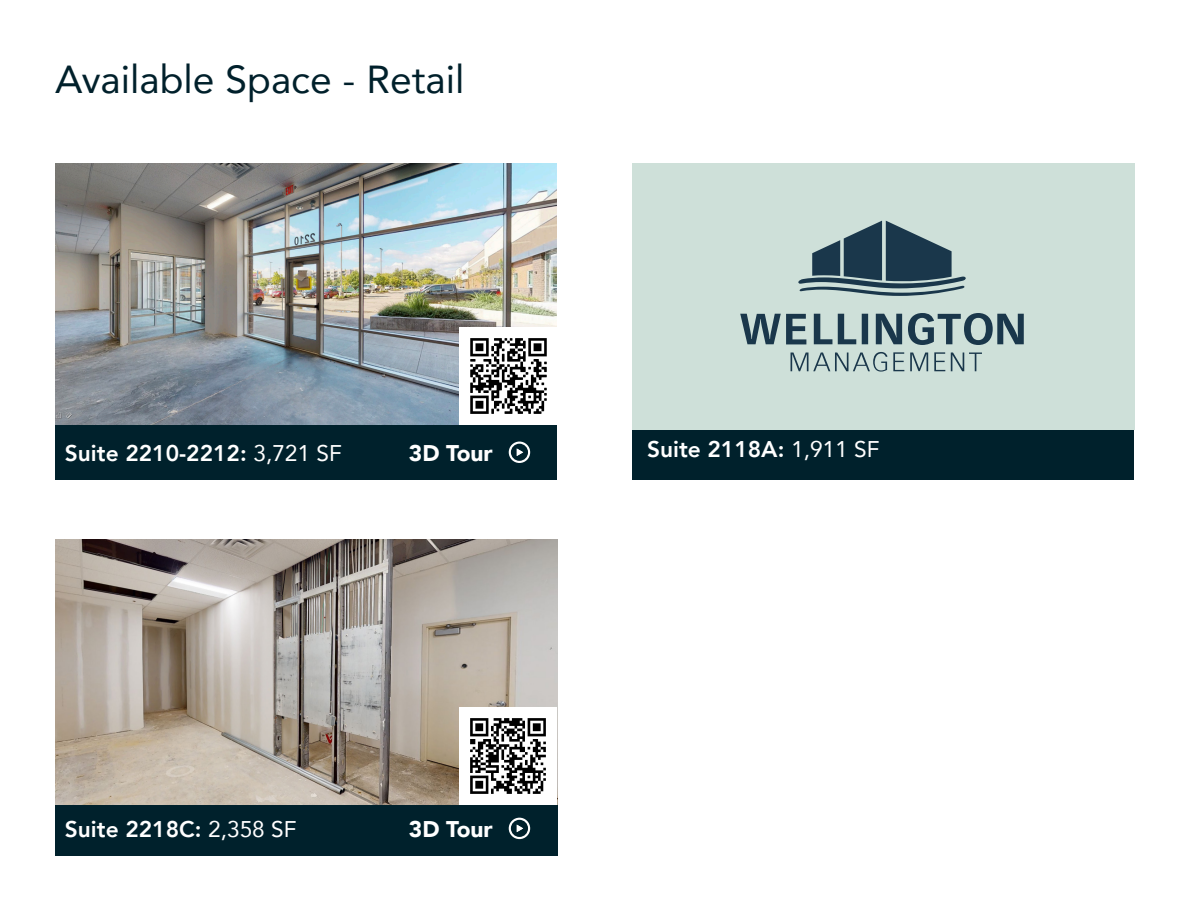
<style>
.page{position:relative;width:1188px;height:918px;background:#fff}
.page>*{position:absolute;margin:0;border:0;box-sizing:border-box;transform-origin:0 0}
.t1{font:39px "Avenir";color:#00202b}
.t2{font:800 22.65px "Avenir";color:#fff}
.t3{font:900 22.65px "Avenir";color:#fff}
.s1{font-weight:400}
</style>
<div class="page">
<div style="left:55px;top:425px;width:502px;height:55px;background:#00212c"></div>
<img style="left:55px;top:163px;width:502px;height:262px">
<svg style="left:509px;top:442px;width:21px;height:21px"></svg>
<img style="left:460px;top:327px;width:97px;height:98px">
<div style="left:55px;top:801px;width:503px;height:55px;background:#00212c"></div>
<img style="left:55px;top:540px;width:503px;height:265px">
<svg style="left:509px;top:818px;width:21px;height:21px"></svg>
<img style="left:460px;top:707px;width:97px;height:97px">
<div style="left:633px;top:425px;width:501px;height:55px;background:#00212c"></div>
<div style="left:633px;top:163px;width:502px;height:266px;background:#cee0d9"></div>
<svg style="left:740px;top:221px;width:284px;height:151px"></svg>
<p class="t1" style="left:55px;top:48px;width:411px">Available Space - Retail</p>
<p class="t2" style="left:65px;top:435px;width:278px">Suite 2210-2212: <span class="s1">3,721 SF</span></p>
<p class="t3" style="left:409px;top:434px;width:85px">3D Tour</p>
<p class="t2" style="left:65px;top:812px;width:233px">Suite 2218C: <span class="s1">2,358 SF</span></p>
<p class="t3" style="left:409px;top:810px;width:85px">3D Tour</p>
<p class="t2" style="left:647px;top:431px;width:234px">Suite 2118A: <span class="s1">1,911 SF</span></p>
</div>
